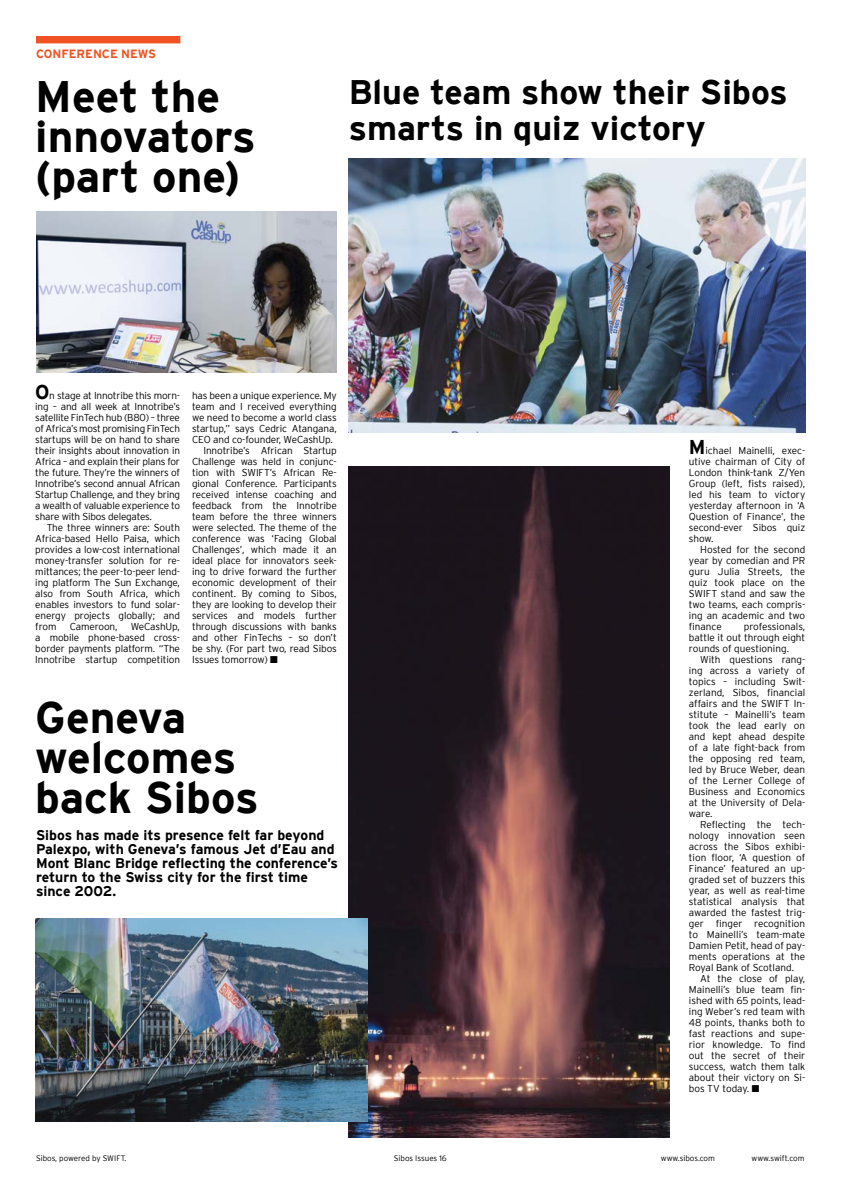
<style>
.page{position:relative;width:842px;height:1191px;background:#fff}
.page>*{position:absolute;margin:0;border:0;box-sizing:border-box;transform-origin:0 0}
.t1{font:700 44px/40px "Interstate";color:#000}
.t2{font:700 34px/36px "Interstate";color:#000}
.t3{font:700 14px/14px "Interstate";color:#000}
.t4{font:700 12px "Interstate";color:#f05323}
.t5{font:300 10px/11px "Interstate";letter-spacing:-.01em;color:#000;text-align:justify}
.t6{font:300 8px "Interstate";color:#000}
.s1{font-weight:700;font-size:20px}
</style>
<div class="page">
<img style="left:349px;top:158px;width:457px;height:274px">
<img style="left:36px;top:211px;width:301px;height:162px">
<img style="left:349px;top:466px;width:321px;height:671px">
<img style="left:35px;top:918px;width:333px;height:203px">
<div style="left:36px;top:36px;width:144px;height:7px;background:#f05323"></div>
<p class="t4" style="left:36px;top:48px;width:122px">CONFERENCE NEWS</p>
<h1 class="t1" style="left:35px;top:76px;width:222px">Meet the innovators (part one)</h1>
<h2 class="t2" style="left:349px;top:74px;width:441px">Blue team show their Sibos smarts in quiz victory</h2>
<p class="t5" style="left:35px;top:390px;width:146px"><span class="s1">O</span>n stage at Innotribe this morn&shy;ing – and all week at Innotribe’s satellite FinTech hub (B80) – three of Africa’s most promising FinTech startups will be on hand to share their insights about innovation in Africa – and explain their plans for the future. They’re the winners of Innotribe’s second annual African Startup Challenge, and they bring a wealth of valuable experience to share with Sibos delegates.</p>
<p class="t5" style="left:35px;top:522px;width:146px;text-indent:11px">The three winners are: South Africa-based Hello Paisa, which provides a low-cost international money-transfer solution for re&shy;mittances; the peer-to-peer lend&shy;ing platform The Sun Exchange, also from South Africa, which enables investors to fund solar&shy;energy projects globally; and from</p>
<p class="t5" style="left:35px;top:621px;width:146px;text-indent:95px">WeCashUp, a mobile phone-based cross&shy;border payments platform. “The Innotribe startup competition</p>
<p class="t5" style="left:70px;top:621px;width:49px">Cameroon,</p>
<p class="t5" style="left:192px;top:390px;width:146px">has been a unique experience. My</p>
<p class="t5" style="left:192px;top:401px;width:146px">team and I received everything</p>
<p class="t5" style="left:192px;top:412px;width:146px">we need to become a world class</p>
<p class="t5" style="left:192px;top:423px;width:146px">startup,” says Cedric Atangana,</p>
<p class="t5" style="left:192px;top:434px;width:142px">CEO and co-founder, WeCashUp.</p>
<p class="t5" style="left:203px;top:445px;width:135px">Innotribe’s African Startup</p>
<p class="t5" style="left:192px;top:456px;width:146px">Challenge was held in conjunc-</p>
<p class="t5" style="left:192px;top:467px;width:146px">tion with SWIFT’s African Re-</p>
<p class="t5" style="left:192px;top:478px;width:146px">gional Conference. Participants</p>
<p class="t5" style="left:192px;top:489px;width:146px">received intense coaching and</p>
<p class="t5" style="left:192px;top:500px;width:146px">feedback from the Innotribe</p>
<p class="t5" style="left:192px;top:511px;width:146px">team before the three winners</p>
<p class="t5" style="left:192px;top:522px;width:146px">were selected. The theme of the</p>
<p class="t5" style="left:192px;top:533px;width:146px">conference was ‘Facing Global</p>
<p class="t5" style="left:192px;top:544px;width:146px">Challenges’, which made it an</p>
<p class="t5" style="left:192px;top:555px;width:146px">ideal place for innovators seek-</p>
<p class="t5" style="left:192px;top:566px;width:146px">ing to drive forward the further</p>
<p class="t5" style="left:192px;top:577px;width:146px">economic development of their</p>
<p class="t5" style="left:192px;top:588px;width:146px">continent. By coming to Sibos,</p>
<p class="t5" style="left:192px;top:599px;width:146px">they are looking to develop their</p>
<p class="t5" style="left:192px;top:610px;width:146px">services and models further</p>
<p class="t5" style="left:192px;top:621px;width:146px">through discussions with banks</p>
<p class="t5" style="left:192px;top:632px;width:146px">and other FinTechs – so don’t</p>
<p class="t5" style="left:192px;top:643px;width:146px">be shy. (For part two, read Sibos</p>
<p class="t5" style="left:192px;top:654px;width:87px">Issues tomorrow) ■</p>
<h1 class="t1" style="left:35px;top:697px;width:225px">Geneva welcomes back Sibos</h1>
<h3 class="t3" style="left:36px;top:827px;width:304px">Sibos has made its presence felt far beyond Palexpo, with Geneva’s famous Jet d’Eau and Mont Blanc Bridge reflecting the conference’s return to the Swiss city for the first time since 2002.</h3>
<p class="t5" style="left:689px;top:445px;width:118px"><span class="s1">M</span>ichael Mainelli, exec&shy;utive chairman of City of London think-tank Z/Yen Group (left, fists raised), led his team to victory yesterday afternoon in ‘A Question of Finance’, the second-ever Sibos quiz show.</p>
<p class="t5" style="left:689px;top:544px;width:118px;text-indent:11px">Hosted for the second year by comedian and PR guru Julia Streets, the quiz took place on the SWIFT stand and saw the two teams, each compris&shy;ing an academic and two finance</p>
<p class="t5" style="left:689px;top:621px;width:118px;text-indent:55px">professionals, battle it out through eight rounds of questioning.</p>
<p class="t5" style="left:689px;top:654px;width:118px;text-indent:11px">With questions rang&shy;ing across a variety of topics – including Swit&shy;zerland, Sibos, financial affairs and the SWIFT In&shy;stitute – Mainelli’s team took the lead early on and kept ahead despite of a late fight-back from the opposing red team, led by Bruce Weber, dean of the Lerner College of Business and Economics at the University of Dela&shy;ware.</p>
<p class="t5" style="left:689px;top:819px;width:118px;text-indent:11px">Reflecting the tech&shy;nology innovation seen across the Sibos exhibi&shy;tion floor, ‘A question of Finance’ featured an up&shy;graded set of buzzers this year, as well as real-time statistical analysis that awarded the fastest trig&shy;ger finger recognition to Mainelli’s team-mate Damien Petit, head of pay&shy;ments operations at the Royal Bank of Scotland.</p>
<p class="t5" style="left:689px;top:973px;width:118px;text-indent:11px">At the close of play, Mainelli’s blue team fin&shy;ished with 65 points, lead&shy;ing Weber’s red team with 48 points, thanks both to fast reactions and supe&shy;rior knowledge. To find out the secret of their success, watch them talk about their victory on Si&shy;bos TV today. ■</p>
<p class="t6" style="left:36px;top:1154px;width:92px">Sibos, powered by SWIFT.</p>
<p class="t6" style="left:394px;top:1154px;width:55px">Sibos Issues 16</p>
<p class="t6" style="left:661px;top:1154px;width:56px">www.sibos.com</p>
<p class="t6" style="left:752px;top:1154px;width:54px">www.swift.com</p>
</div>
